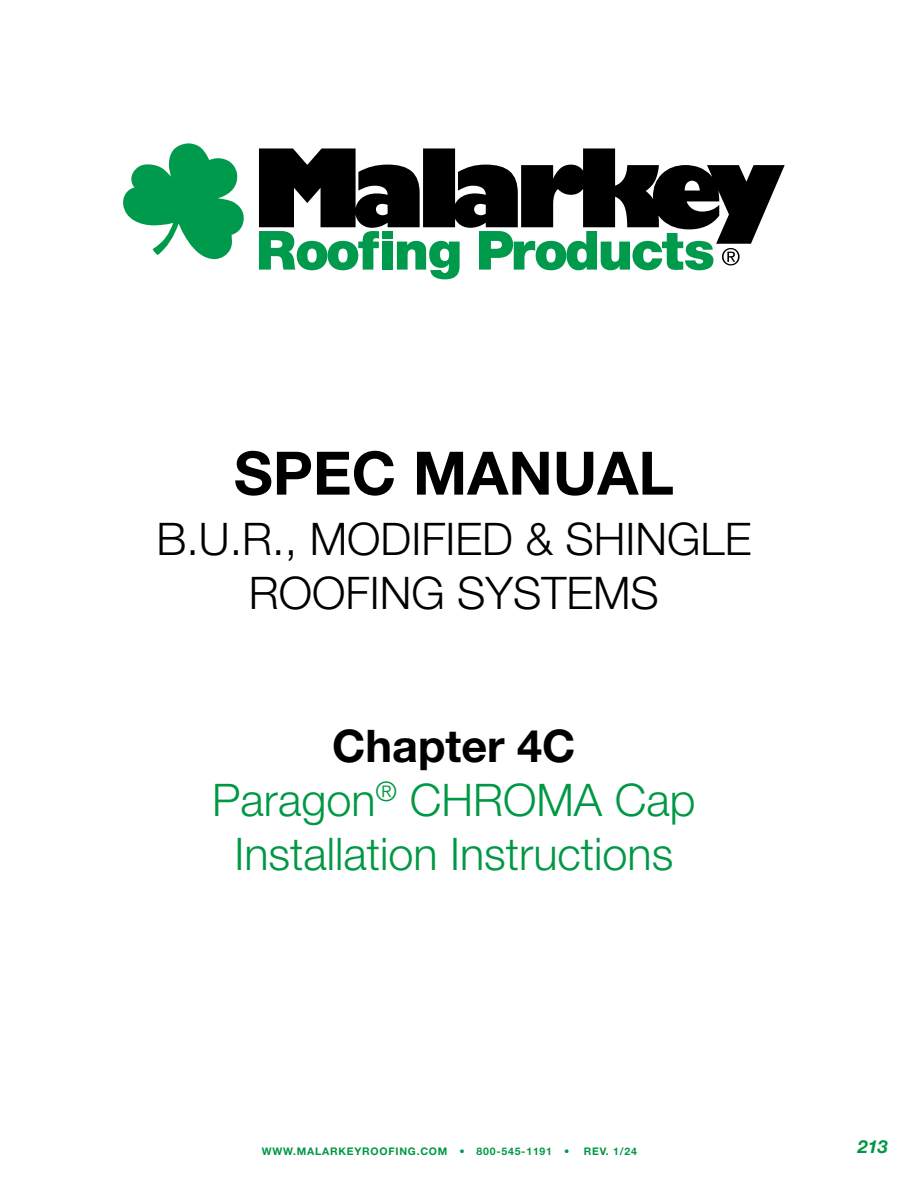
<style>
.page{position:relative;width:918px;height:1188px;background:#fff}
.page>*{position:absolute;margin:0;border:0;box-sizing:border-box;transform-origin:0 0}
.t1{font:700 60px "Helvetica Neue LT Std";color:#000}
.t2{font:300 45px/54px "Helvetica Neue LT Std";color:#009845;text-align:center}
.t3{font:300 45px/54px "Helvetica Neue LT Std";color:#000;text-align:center}
.t4{font:italic 700 18px "Helvetica Neue LT Std";color:#009845}
.t5{font:700 10.5px "Helvetica Neue LT Std";letter-spacing:.075em;color:#009845}
.s1{font-weight:700;color:#000}
</style>
<div class="page">
<svg style="left:123px;top:143px;width:121px;height:117px"></svg>
<svg style="left:259px;top:148px;width:526px;height:131px"></svg>
<h1 class="t1" style="left:234px;top:436px;width:442px">SPEC MANUAL</h1>
<p class="t3" style="left:156px;top:511px;width:597px">B.U.R., MODIFIED &amp; SHINGLE<br>ROOFING SYSTEMS</p>
<p class="t2" style="left:212px;top:718px;width:485px"><span class="s1">Chapter 4C<br></span>Paragon<sup>®</sup> CHROMA Cap<br>Installation Instructions</p>
<p class="t5" style="left:262px;top:1145px;width:309px">WWW.MALARKEYROOFING.COM • 800-545-1191 •</p>
<p class="t5" style="left:584px;top:1145px;width:55px">REV. 1/24</p>
<p class="t4" style="left:858px;top:1136px;width:32px">213</p>
</div>
